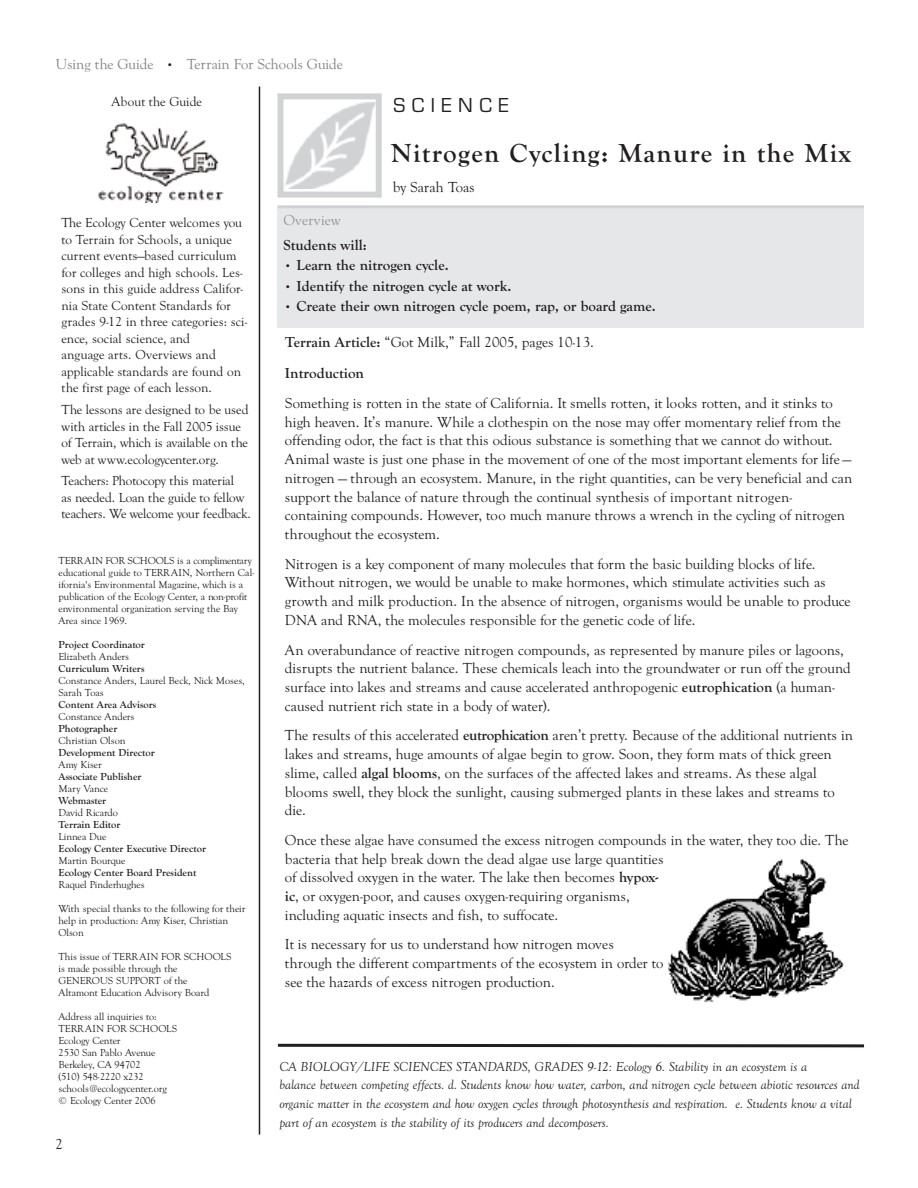
<style>
.page{position:relative;width:918px;height:1188px;background:#fff}
.page>*{position:absolute;margin:0;border:0;box-sizing:border-box;transform-origin:0 0}
.t1{font:700 27px "Goudy Old Style T";letter-spacing:.05em;color:#231f20}
.t2{font:21px "Eurostile";letter-spacing:.305em;color:#231f20}
.t3{font:15px/18.8px "Goudy Old Style";color:#231f20}
.t4{font:700 15px "Goudy Old Style T";color:#231f20}
.t5{font:15px "Goudy Old Style";color:#808285}
.t6{font:15px "Goudy Old Style";letter-spacing:.02em;color:#939598}
.t7{font:13.5px/16.5px "Goudy Old Style";letter-spacing:.005em;color:#231f20}
.t8{font:italic 13.5px/18.8px "Goudy Old Style T";color:#231f20}
.t9{font:10.5px/12px "Goudy Old Style";color:#231f20}
.t10{font:700 10.5px "Goudy Old Style T";color:#231f20}
.s1{color:#231f20}
.s2{font-family:"Goudy Old Style";font-weight:400}
.s3{font-family:"Goudy Old Style T";font-weight:700}
</style>
<div class="page">
<img style="left:98px;top:123px;width:126px;height:79px">
<hr style="left:259px;top:87px;width:1px;height:1048px;background:#231f20">
<img style="left:284px;top:103px;width:91px;height:85px">
<div style="left:277px;top:93px;width:105px;height:105px;border:6px solid #d1d2d4"></div>
<div style="left:277px;top:208px;width:587px;height:120px;background:#e6e7e9"></div>
<hr style="left:277px;top:205px;width:587px;height:3px;background:#d1d2d4">
<svg style="left:277px;top:1043px;width:587px;height:5px"></svg>
<img style="left:668px;top:859px;width:176px;height:143px">
<p class="t5" style="left:56px;top:55px;width:289px">Using the Guide <span class="s1">•</span> Terrain For Schools Guide</p>
<p class="t7" style="left:112px;top:93px;width:92px">About the Guide</p>
<h2 class="t2" style="left:394px;top:92px;width:117px">SCIENCE</h2>
<h1 class="t1" style="left:391px;top:137px;width:461px">Nitrogen Cycling: Manure in the Mix</h1>
<p class="t3" style="left:393px;top:178px;width:83px">by Sarah Toas</p>
<p class="t7" style="left:62px;top:214px;width:187px">The Ecology Center welcomes you to Terrain for Schools, a unique current events–based curriculum for colleges and high schools. Les&shy;sons in this guide address Califor&shy;nia State Content Standards for grades 9-12 in three categories: sci&shy;ence, social science, and<br>anguage arts. Overviews and applicable standards are found on the first page of each lesson.</p>
<p class="t7" style="left:62px;top:401px;width:189px">The lessons are designed to be used with articles in the Fall 2005 issue of Terrain, which is available on the web at www.ecologycenter.org.</p>
<p class="t7" style="left:62px;top:473px;width:191px">Teachers: Photocopy this material<br>as needed. Loan the guide to fellow teachers. We welcome your feedback.</p>
<p class="t9" style="left:58px;top:554px;width:197px">TERRAIN FOR SCHOOLS is a complimentary educational guide to TERR AIN, Northern Cal&shy;ifornia's Environmental Magazine, which is a publication of the Ecology Center, a non-profit environmental organization serving the Bay Area since 1969.</p>
<p class="t10" style="left:58px;top:638px;width:88px">Project Coordinator</p>
<p class="t9" style="left:58px;top:650px;width:72px">Elizabeth Anders</p>
<p class="t10" style="left:58px;top:662px;width:88px">Curriculum Writers</p>
<p class="t9" style="left:58px;top:674px;width:188px">Constance Anders, Laurel Beck, Nick Moses,<br>Sarah Toas</p>
<p class="t10" style="left:58px;top:698px;width:99px">Content Area Advisors</p>
<p class="t9" style="left:58px;top:710px;width:77px">Constance Anders</p>
<p class="t10" style="left:58px;top:722px;width:60px">Photographer</p>
<p class="t9" style="left:58px;top:734px;width:69px">Christian Olson</p>
<p class="t10" style="left:58px;top:746px;width:98px">Development Director</p>
<p class="t9" style="left:58px;top:758px;width:45px">Amy Kiser</p>
<p class="t10" style="left:58px;top:770px;width:85px">Associate Publisher</p>
<p class="t9" style="left:58px;top:782px;width:51px">Mary Vance</p>
<p class="t10" style="left:58px;top:794px;width:49px">Webmaster</p>
<p class="t9" style="left:58px;top:806px;width:61px">David Ricardo</p>
<p class="t10" style="left:58px;top:818px;width:64px">Terrain Editor</p>
<p class="t9" style="left:58px;top:830px;width:49px">Linnea Due</p>
<p class="t10" style="left:58px;top:842px;width:149px">Ecology Center Executive Director</p>
<p class="t9" style="left:58px;top:854px;width:68px">Martin Bourque</p>
<p class="t10" style="left:58px;top:866px;width:139px">Ecology Center Board President</p>
<p class="t9" style="left:58px;top:878px;width:88px">Raquel Pinderhughes</p>
<p class="t9" style="left:58px;top:902px;width:188px">With special thanks to the following for their help in production: Amy Kiser, Christian<br>Olson</p>
<p class="t9" style="left:58px;top:950px;width:175px">This issue of TERR AIN FOR SCHOOLS is made possible through the<br>GENEROUS SUPPORT of the<br>Altamont Education Advisory Board</p>
<p class="t9" style="left:58px;top:1010px;width:120px">Address all inquiries to:<br>TERR AIN FOR SCHOOLS<br>Ecology Center<br>2530 San Pablo Avenue<br>Berkeley, CA 94702<br>(510) 548-2220 x232 schools@ecologycenter.org © Ecology Center 2006</p>
<p class="t3" style="left:56px;top:1135px;width:9px">2</p>
<p class="t6" style="left:283px;top:211px;width:59px">Overview</p>
<p class="t4" style="left:283px;top:236px;width:85px">Students will:</p>
<p class="t4" style="left:283px;top:257px;width:167px"><span class="s2">•</span> Learn the nitrogen cycle.</p>
<p class="t4" style="left:283px;top:277px;width:230px"><span class="s2">•</span> Identify the nitrogen cycle at work.</p>
<p class="t4" style="left:283px;top:297px;width:374px"><span class="s2">•</span> Create their own nitrogen cycle poem, rap, or board game.</p>
<p class="t3" style="left:285px;top:333px;width:310px"><span class="s3">Terrain Article:</span> “Got Milk,” Fall 2005, pages 10-13.</p>
<p class="t4" style="left:285px;top:364px;width:81px">Introduction</p>
<p class="t3" style="left:285px;top:393px;width:569px">Something is rotten in the state of California. It smells rotten, it looks rotten, and it stinks to high heaven. It’s manure. While a clothespin on the nose may offer momentary relief from the offending odor, the fact is that this odious substance is something that we cannot do without.<br>Animal waste is just one phase in the movement of one of the most important elements for life – nitrogen – through an ecosystem. Manure, in the right quantities, can be very beneficial and can support the balance of nature through the continual synthesis of important nitrogen&shy;containing compounds. However, too much manure throws a wrench in the cycling of nitrogen throughout the ecosystem.</p>
<p class="t3" style="left:285px;top:554px;width:567px">Nitrogen is a key component of many molecules that form the basic building blocks of life.<br>Without nitrogen, we would be unable to make hormones, which stimulate activities such as growth and milk production. In the absence of nitrogen, organisms would be unable to produce DNA and RNA, the molecules responsible for the genetic code of life.</p>
<p class="t3" style="left:285px;top:640px;width:567px">An overabundance of reactive nitrogen compounds, as represented by manure piles or lagoons, disrupts the nutrient balance. These chemicals leach into the groundwater or run off the ground surface into lakes and streams and cause accelerated anthropogenic <span class="s3">eutrophication</span> (a human&shy;caused nutrient rich state in a body of water).</p>
<p class="t3" style="left:285px;top:726px;width:570px">The results of this accelerated <span class="s3">eutrophication</span> aren’t pretty. Because of the additional nutrients in lakes and streams, huge amounts of algae begin to grow. Soon, they form mats of thick green slime, called <span class="s3">algal blooms</span>, on the surfaces of the affected lakes and streams. As these algal blooms swell, they block the sunlight, causing submerged plants in these lakes and streams to die.</p>
<p class="t3" style="left:285px;top:830px;width:565px">Once these algae have consumed the excess nitrogen compounds in the water, they too die. The bacteria that help break down the dead algae use large quantities<br>of dissolved oxygen in the water. The lake then becomes <span class="s3">hypox-<br>ic</span>, or oxygen-poor, and causes oxygen-requiring organisms,<br>including aquatic insects and fish, to suffocate.</p>
<p class="t3" style="left:285px;top:935px;width:380px">It is necessary for us to understand how nitrogen moves through the different compartments of the ecosystem in order to see the hazards of excess nitrogen production.</p>
<p class="t8" style="left:279px;top:1057px;width:582px">CA BIOLOGY/LIFE SCIENCES STANDARDS, GRADES 9-12: Ecology 6. Stability in an ecosystem is a<br>balance between competing effects. d. Students know how water, carbon, and nitrogen cycle between abiotic resources and organic matter in the ecosystem and how oxygen cycles through photosynthesis and respiration. e. Students know a vital part of an ecosystem is the stability of its producers and decomposers.</p>
</div>
